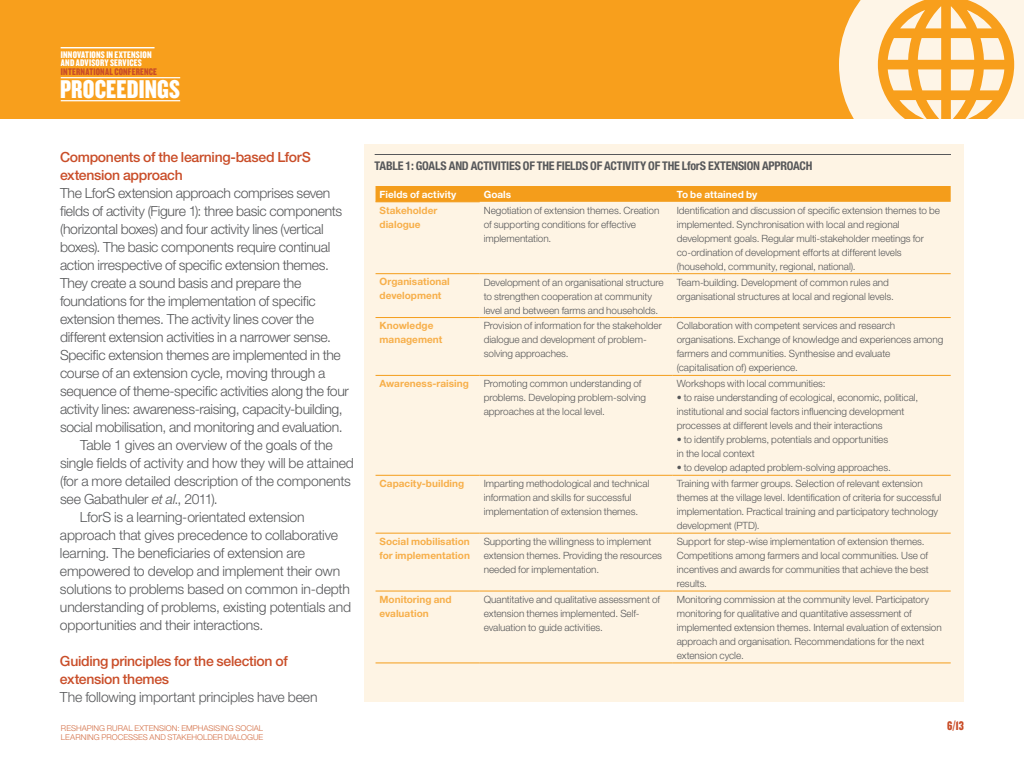
<style>
.page{position:relative;width:1024px;height:768px;background:#fff}
.page>*{position:absolute;margin:0;border:0;box-sizing:border-box;transform-origin:0 0}
.t1{font:26.7px "Knockout HTF69 Full Liteweight";letter-spacing:.005em;color:#fff}
.t2{font:300 14px "Helvetica Neue";letter-spacing:-.02em;color:#57585a}
.t3{font:500 14px/18px "Helvetica Neue";letter-spacing:-.02em;color:#c94d28}
.t4{font:13px "Knockout HTF69 Full Liteweight";color:#c94d28}
.t5{font:700 condensed 12px "Helvetica Neue";letter-spacing:-.02em;color:#57585a}
.t6{font:300 10px/14px "Helvetica Neue";letter-spacing:-.005em;color:#57585a}
.t7{font:700 10px/14px "Helvetica Neue";letter-spacing:.005em;color:#f7af4a}
.t8{font:10px/8.5px "Knockout HTF69 Full Liteweight";letter-spacing:.015em;color:#fff}
.t9{font:700 10px "Helvetica Neue";letter-spacing:.005em;color:#fff}
.t10{font:10px "Knockout HTF69 Full Liteweight";letter-spacing:.015em;color:#c94d28}
.t11{font:300 8px/9px "Helvetica Neue";letter-spacing:.005em;color:#d36e44}
.s1{font-style:italic}
</style>
<div class="page">
<div style="left:0;top:0;width:1024px;height:119px;background:#f89f1c"></div>
<hr style="left:61px;top:77px;width:119px;height:1px;background:#fff">
<hr style="left:61px;top:100px;width:119px;height:1px;background:#fff">
<hr style="left:61px;top:47px;width:94px;height:1px;background:#fff">
<svg style="left:839px;top:0;width:185px;height:119px;fill:#fef5e7"></svg>
<svg style="left:951px;top:38px;width:23px;height:22px"></svg>
<svg style="left:951px;top:6px;width:41px;height:22px"></svg>
<svg style="left:951px;top:69px;width:23px;height:21px"></svg>
<svg style="left:951px;top:100px;width:42px;height:19px"></svg>
<div style="left:365px;top:144px;width:599px;height:558px;background:#fef4e4"></div>
<hr style="left:375px;top:154px;width:576px;height:1px;background:#57585a">
<div style="left:376px;top:186px;width:575px;height:16px;background:#f49d1b"></div>
<hr style="left:376px;top:273px;width:104px;height:1px;background:#f49d1b">
<hr style="left:480px;top:273px;width:193px;height:1px;background:#f49d1b">
<hr style="left:673px;top:273px;width:278px;height:1px;background:#f49d1b">
<hr style="left:376px;top:317px;width:104px;height:1px;background:#f49d1b">
<hr style="left:480px;top:317px;width:193px;height:1px;background:#f49d1b">
<hr style="left:673px;top:317px;width:278px;height:1px;background:#f49d1b">
<hr style="left:376px;top:375px;width:104px;height:1px;background:#f49d1b">
<hr style="left:480px;top:375px;width:193px;height:1px;background:#f49d1b">
<hr style="left:673px;top:375px;width:278px;height:1px;background:#f49d1b">
<hr style="left:376px;top:475px;width:104px;height:1px;background:#f49d1b">
<hr style="left:480px;top:475px;width:193px;height:1px;background:#f49d1b">
<hr style="left:673px;top:475px;width:278px;height:1px;background:#f49d1b">
<hr style="left:376px;top:533px;width:104px;height:1px;background:#f49d1b">
<hr style="left:480px;top:533px;width:193px;height:1px;background:#f49d1b">
<hr style="left:673px;top:533px;width:278px;height:1px;background:#f49d1b">
<hr style="left:376px;top:591px;width:104px;height:1px;background:#f49d1b">
<hr style="left:480px;top:591px;width:193px;height:1px;background:#f49d1b">
<hr style="left:673px;top:591px;width:278px;height:1px;background:#f49d1b">
<hr style="left:376px;top:662px;width:104px;height:1px;background:#f49d1b">
<hr style="left:480px;top:662px;width:193px;height:1px;background:#f49d1b">
<hr style="left:673px;top:662px;width:278px;height:1px;background:#f49d1b">
<hr style="left:376px;top:201px;width:104px;height:1px;background:#f49d1b">
<p class="t8" style="left:61px;top:50px;width:92px">INNOVATIONS IN EXTENSION<br>AND ADVISORY SERVICES</p>
<p class="t10" style="left:61px;top:66px;width:97px">INTERNATIONAL CONFERENCE</p>
<h1 class="t1" style="left:60px;top:75px;width:122px">PROCEEDINGS</h1>
<h2 class="t3" style="left:60px;top:148px;width:252px">Components of the learning-based LforS extension approach</h2>
<h2 class="t2" style="left:60px;top:184px;width:272px">The LforS extension approach comprises seven</h2>
<h2 class="t2" style="left:60px;top:202px;width:284px">fields of activity (Figure 1): three basic components</h2>
<h2 class="t2" style="left:60px;top:220px;width:265px">(horizontal boxes) and four activity lines (vertical</h2>
<h2 class="t2" style="left:60px;top:238px;width:272px">boxes). The basic components require continual</h2>
<h2 class="t2" style="left:60px;top:256px;width:271px">action irrespective of specific extension themes.</h2>
<h2 class="t2" style="left:60px;top:274px;width:243px">They create a sound basis and prepare the</h2>
<h2 class="t2" style="left:60px;top:292px;width:257px">foundations for the implementation of specific</h2>
<h2 class="t2" style="left:60px;top:310px;width:256px">extension themes. The activity lines cover the</h2>
<h2 class="t2" style="left:60px;top:329px;width:273px">different extension activities in a narrower sense.</h2>
<h2 class="t2" style="left:60px;top:347px;width:282px">Specific extension themes are implemented in the</h2>
<h2 class="t2" style="left:60px;top:365px;width:267px">course of an extension cycle, moving through a</h2>
<h2 class="t2" style="left:60px;top:383px;width:290px">sequence of theme-specific activities along the four</h2>
<h2 class="t2" style="left:60px;top:401px;width:284px">activity lines: awareness-raising, capacity-building,</h2>
<h2 class="t2" style="left:60px;top:419px;width:284px">social mobilisation, and monitoring and evaluation.</h2>
<h2 class="t2" style="left:80px;top:437px;width:254px">Table 1 gives an overview of the goals of the</h2>
<h2 class="t2" style="left:60px;top:455px;width:295px">single fields of activity and how they will be attained</h2>
<h2 class="t2" style="left:60px;top:473px;width:293px">(for a more detailed description of the components</h2>
<h2 class="t2" style="left:60px;top:491px;width:159px">see Gabathuler <span class="s1">et al</span>., 2011).</h2>
<h2 class="t2" style="left:80px;top:509px;width:226px">LforS is a learning-orientated extension</h2>
<h2 class="t2" style="left:60px;top:527px;width:280px">approach that gives precedence to collaborative</h2>
<h2 class="t2" style="left:60px;top:545px;width:247px">learning. The beneficiaries of extension are</h2>
<h2 class="t2" style="left:60px;top:563px;width:282px">empowered to develop and implement their own</h2>
<h2 class="t2" style="left:60px;top:581px;width:291px">solutions to problems based on common in-depth</h2>
<h2 class="t2" style="left:60px;top:599px;width:293px">understanding of problems, existing potentials and</h2>
<h2 class="t2" style="left:60px;top:617px;width:205px">opportunities and their interactions.</h2>
<h2 class="t3" style="left:60px;top:652px;width:229px">Guiding principles for the selection of extension themes</h2>
<h2 class="t2" style="left:60px;top:689px;width:259px">The following important principles have been</h2>
<p class="t5" style="left:375px;top:158px;width:439px">TABLE 1: GOALS AND ACTIVITIES OF THE FIELDS OF ACTIVITY OF THE LFORS EXTENSION APPROACH</p>
<p class="t9" style="left:380px;top:188px;width:78px">Fields of activity</p>
<p class="t9" style="left:484px;top:188px;width:29px">Goals</p>
<p class="t9" style="left:677px;top:188px;width:82px">To be attained by</p>
<p class="t7" style="left:380px;top:203px;width:59px">Stakeholder dialogue</p>
<p class="t6" style="left:484px;top:203px;width:177px">Negotiation of extension themes. Creation of supporting conditions for effective implementation.</p>
<p class="t6" style="left:677px;top:203px;width:265px">Identification and discussion of specific extension themes to be implemented. Synchronisation with local and regional development goals. Regular multi-stakeholder meetings for co-ordination of development efforts at different levels (household, community, regional, national).</p>
<p class="t7" style="left:380px;top:275px;width:72px">Organisational development</p>
<p class="t6" style="left:484px;top:275px;width:181px">Development of an organisational structure to strengthen cooperation at community level and between farms and households.</p>
<p class="t6" style="left:677px;top:275px;width:219px">Team-building. Development of common rules and organisational structures at local and regional levels.</p>
<p class="t7" style="left:380px;top:319px;width:64px">Knowledge management</p>
<p class="t6" style="left:484px;top:319px;width:180px">Provision of information for the stakeholder dialogue and development of problem&shy;solving approaches.</p>
<p class="t6" style="left:677px;top:319px;width:268px">Collaboration with competent services and research organisations. Exchange of knowledge and experiences among farmers and communities. Synthesise and evaluate (capitalisation of) experience.</p>
<p class="t7" style="left:380px;top:376px;width:91px">Awareness-raising</p>
<p class="t6" style="left:484px;top:377px;width:164px">Promoting common understanding of problems. Developing problem-solving approaches at the local level.</p>
<p class="t6" style="left:677px;top:377px;width:150px">Workshops with local communities:</p>
<p class="t6" style="left:677px;top:391px;width:243px">• to raise understanding of ecological, economic, political, institutional and social factors influencing development processes at different levels and their interactions</p>
<p class="t6" style="left:677px;top:433px;width:213px">• to identify problems, potentials and opportunities in the local context</p>
<p class="t6" style="left:677px;top:461px;width:216px">• to develop adapted problem-solving approaches.</p>
<p class="t7" style="left:380px;top:476px;width:86px">Capacity-building</p>
<p class="t6" style="left:484px;top:476px;width:167px">Imparting methodological and technical information and skills for successful implementation of extension themes.</p>
<p class="t6" style="left:677px;top:476px;width:266px">Training with farmer groups. Selection of relevant extension themes at the village level. Identification of criteria for successful implementation. Practical training and participatory technology development (PTD).</p>
<p class="t7" style="left:380px;top:534px;width:92px">Social mobilisation for implementation</p>
<p class="t6" style="left:484px;top:534px;width:180px">Supporting the willingness to implement extension themes. Providing the resources needed for implementation.</p>
<p class="t6" style="left:677px;top:534px;width:254px">Support for step-wise implementation of extension themes.<br>Competitions among farmers and local communities. Use of incentives and awards for communities that achieve the best results.</p>
<p class="t7" style="left:380px;top:592px;width:74px">Monitoring and evaluation</p>
<p class="t6" style="left:484px;top:592px;width:178px">Quantitative and qualitative assessment of extension themes implemented. Self&shy;evaluation to guide activities.</p>
<p class="t6" style="left:677px;top:592px;width:267px">Monitoring commission at the community level. Participatory monitoring for qualitative and quantitative assessment of implemented extension themes. Internal evaluation of extension approach and organisation. Recommendations for the next extension cycle.</p>
<p class="t11" style="left:61px;top:723px;width:204px">RESHAPING RURAL EXTENSION: EMPHASISING SOCIAL<br>LEARNING PROCESSES AND STAKEHOLDER DIALOGUE</p>
<h3 class="t4" style="left:947px;top:719px;width:18px">6/13</h3>
</div>
